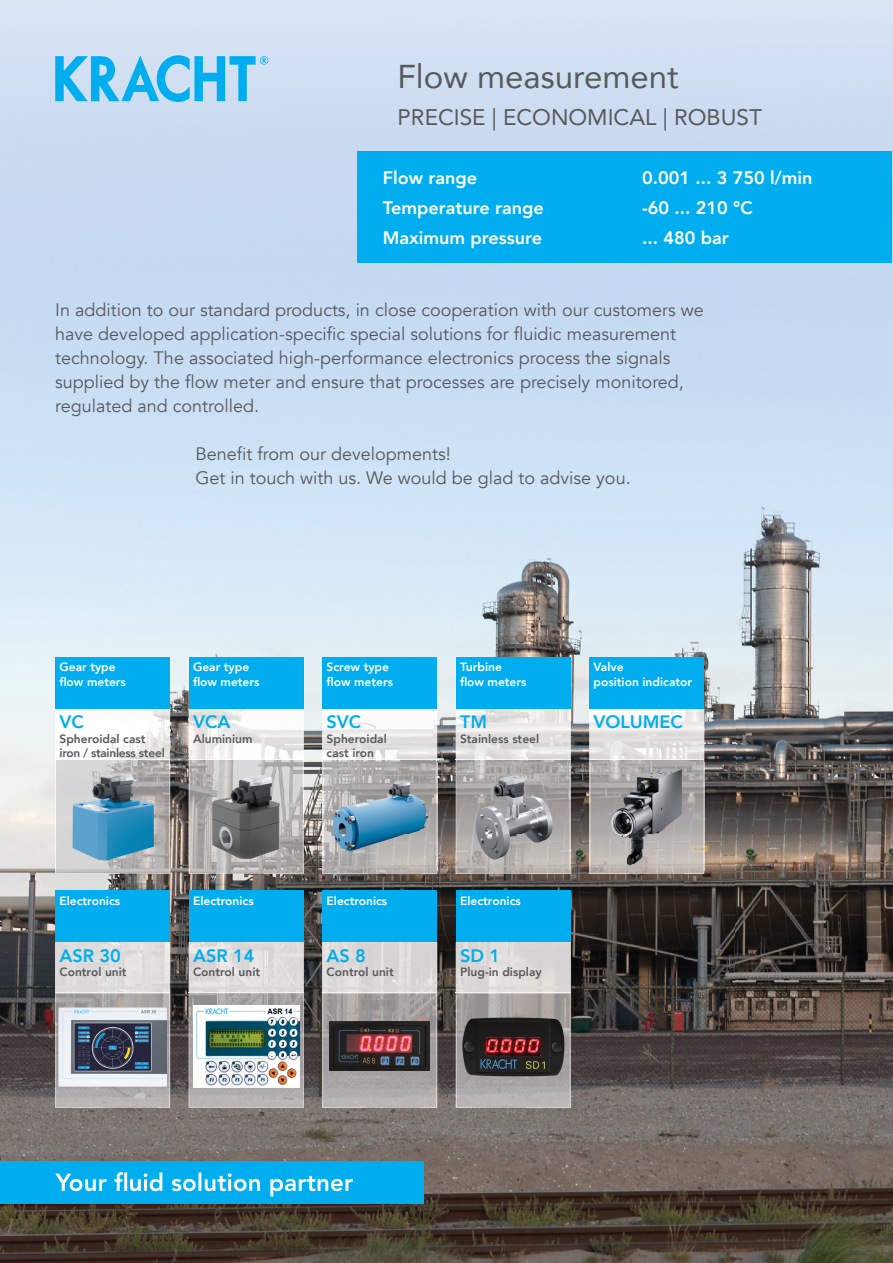
<style>
.page{position:relative;width:893px;height:1263px;background:#fff}
.page>*{position:absolute;margin:0;border:0;box-sizing:border-box;transform-origin:0 0}
.t1{font:33px "Avenir";color:#58595b}
.t2{font:22.5px "Avenir";color:#58595b}
.t3{font:18px/24px "Avenir";color:#58595b}
.t4{font:800 18px "Avenir";color:#fff}
.t5{font:800 18px "Avenir";color:#00aeef}
.t6{font:800 12px/14.4px "Avenir";color:#fff}
.t7{font:800 12px/14.4px "Avenir";color:#58595b}
.t8{font:800 12px/14.4px "Avenir";letter-spacing:-.02em;color:#58595b}
</style>
<div class="page">
<img style="left:0;top:0;width:735px;height:736px">
<img style="left:735px;top:0;width:158px;height:1263px">
<img style="left:0;top:736px;width:105px;height:527px">
<img style="left:158px;top:736px;width:52px;height:527px">
<img style="left:263px;top:736px;width:104px;height:527px">
<img style="left:421px;top:736px;width:51px;height:527px">
<img style="left:526px;top:736px;width:104px;height:527px">
<img style="left:683px;top:736px;width:53px;height:527px">
<img style="left:105px;top:874px;width:53px;height:17px">
<img style="left:210px;top:874px;width:53px;height:17px">
<img style="left:367px;top:874px;width:54px;height:17px">
<img style="left:472px;top:874px;width:54px;height:17px">
<img style="left:630px;top:874px;width:53px;height:389px">
<img style="left:105px;top:1108px;width:53px;height:155px">
<img style="left:210px;top:1108px;width:53px;height:155px">
<img style="left:367px;top:1108px;width:54px;height:155px">
<img style="left:472px;top:1108px;width:54px;height:155px">
<div style="left:358px;top:151px;width:534px;height:112px;background:#00aeef"></div>
<svg style="left:55px;top:55px;width:213px;height:47px;background:#73c8f0"></svg>
<div style="left:0;top:1161px;width:423px;height:42px;background:#00aeef"></div>
<svg style="left:55px;top:1172px;width:298px;height:24px"></svg>
<img style="left:189px;top:708px;width:115px;height:51px">
<img style="left:189px;top:760px;width:115px;height:114px">
<img style="left:189px;top:759px;width:115px;height:1px">
<div style="left:189px;top:657px;width:115px;height:51px;background:#00aeef"></div>
<img style="left:212px;top:774px;width:69px;height:85px">
<img style="left:322px;top:942px;width:115px;height:51px">
<img style="left:322px;top:994px;width:115px;height:114px">
<img style="left:322px;top:993px;width:115px;height:1px">
<div style="left:322px;top:891px;width:115px;height:51px;background:#00aeef"></div>
<img style="left:330px;top:1022px;width:100px;height:48px">
<img style="left:456px;top:942px;width:115px;height:51px">
<img style="left:456px;top:994px;width:115px;height:114px">
<img style="left:456px;top:993px;width:115px;height:1px">
<div style="left:456px;top:891px;width:115px;height:51px;background:#00aeef"></div>
<img style="left:458px;top:1014px;width:110px;height:66px">
<img style="left:55px;top:942px;width:115px;height:51px">
<img style="left:55px;top:994px;width:115px;height:114px">
<img style="left:55px;top:993px;width:115px;height:1px">
<div style="left:55px;top:891px;width:115px;height:51px;background:#00aeef"></div>
<img style="left:59px;top:1008px;width:108px;height:79px">
<img style="left:189px;top:942px;width:115px;height:51px">
<img style="left:189px;top:994px;width:115px;height:114px">
<img style="left:189px;top:993px;width:115px;height:1px">
<div style="left:189px;top:891px;width:115px;height:51px;background:#00aeef"></div>
<img style="left:193px;top:1006px;width:106px;height:81px">
<img style="left:322px;top:708px;width:115px;height:51px">
<img style="left:322px;top:760px;width:115px;height:114px">
<img style="left:322px;top:759px;width:115px;height:1px">
<div style="left:322px;top:657px;width:115px;height:51px;background:#00aeef"></div>
<img style="left:322px;top:762px;width:115px;height:108px">
<img style="left:55px;top:708px;width:115px;height:51px">
<img style="left:55px;top:760px;width:115px;height:114px">
<img style="left:55px;top:759px;width:115px;height:1px">
<div style="left:55px;top:657px;width:115px;height:51px;background:#00aeef"></div>
<img style="left:71px;top:771px;width:83px;height:90px">
<img style="left:456px;top:708px;width:115px;height:51px">
<img style="left:456px;top:760px;width:115px;height:114px">
<img style="left:456px;top:759px;width:115px;height:1px">
<div style="left:456px;top:657px;width:115px;height:51px;background:#00aeef"></div>
<img style="left:456px;top:762px;width:115px;height:108px">
<img style="left:589px;top:708px;width:115px;height:51px">
<img style="left:589px;top:760px;width:115px;height:114px">
<img style="left:589px;top:759px;width:115px;height:1px">
<div style="left:589px;top:657px;width:115px;height:51px;background:#00aeef"></div>
<img style="left:589px;top:762px;width:115px;height:108px">
<h1 class="t1" style="left:398px;top:50px;width:283px">Flow measurement</h1>
<p class="t2" style="left:398px;top:99px;width:366px">PRECISE | ECONOMICAL | ROBUST</p>
<p class="t4" style="left:383px;top:164px;width:96px">Flow range</p>
<p class="t4" style="left:642px;top:164px;width:172px">0.001 ... 3 750 l/min</p>
<p class="t4" style="left:383px;top:194px;width:163px">Temperature range</p>
<p class="t4" style="left:642px;top:194px;width:112px">-60 ... 210 ℃</p>
<p class="t4" style="left:383px;top:224px;width:161px">Maximum pressure</p>
<p class="t4" style="left:642px;top:224px;width:88px">... 480 bar</p>
<p class="t3" style="left:55px;top:298px;width:650px">In addition to our standard products, in close cooperation with our customers we have developed application-specific special solutions for fluidic measurement technology. The associated high-performance electronics process the signals supplied by the flow meter and ensure that processes are precisely monitored, regulated and controlled.</p>
<p class="t3" style="left:196px;top:442px;width:437px">Benefit from our developments!<br>Get in touch with us. We would be glad to advise you.</p>
<p class="t6" style="left:60px;top:660px;width:68px">Gear type flow meters</p>
<p class="t5" style="left:60px;top:708px;width:26px">VC</p>
<p class="t8" style="left:60px;top:731px;width:107px">Spheroidal cast iron / stainless steel</p>
<p class="t6" style="left:193px;top:660px;width:68px">Gear type flow meters</p>
<p class="t5" style="left:193px;top:708px;width:39px">VCA</p>
<p class="t7" style="left:193px;top:731px;width:61px">Aluminium</p>
<p class="t6" style="left:327px;top:660px;width:68px">Screw type flow meters</p>
<p class="t5" style="left:327px;top:708px;width:36px">SVC</p>
<p class="t7" style="left:327px;top:731px;width:62px">Spheroidal cast iron</p>
<p class="t6" style="left:460px;top:660px;width:68px">Turbine flow meters</p>
<p class="t5" style="left:460px;top:708px;width:28px">TM</p>
<p class="t7" style="left:460px;top:731px;width:81px">Stainless steel</p>
<p class="t6" style="left:594px;top:660px;width:100px">Valve<br>position indicator</p>
<p class="t5" style="left:594px;top:708px;width:91px">VOLUMEC</p>
<p class="t6" style="left:60px;top:894px;width:62px">Electronics</p>
<p class="t6" style="left:193px;top:894px;width:62px">Electronics</p>
<p class="t6" style="left:327px;top:894px;width:62px">Electronics</p>
<p class="t6" style="left:460px;top:894px;width:62px">Electronics</p>
<p class="t5" style="left:60px;top:942px;width:63px">ASR 30</p>
<p class="t7" style="left:60px;top:965px;width:69px">Control unit</p>
<p class="t5" style="left:193px;top:942px;width:63px">ASR 14</p>
<p class="t7" style="left:193px;top:965px;width:69px">Control unit</p>
<p class="t5" style="left:327px;top:942px;width:41px">AS 8</p>
<p class="t7" style="left:327px;top:965px;width:69px">Control unit</p>
<p class="t5" style="left:460px;top:942px;width:41px">SD 1</p>
<p class="t7" style="left:460px;top:965px;width:83px">Plug-in display</p>
</div>
